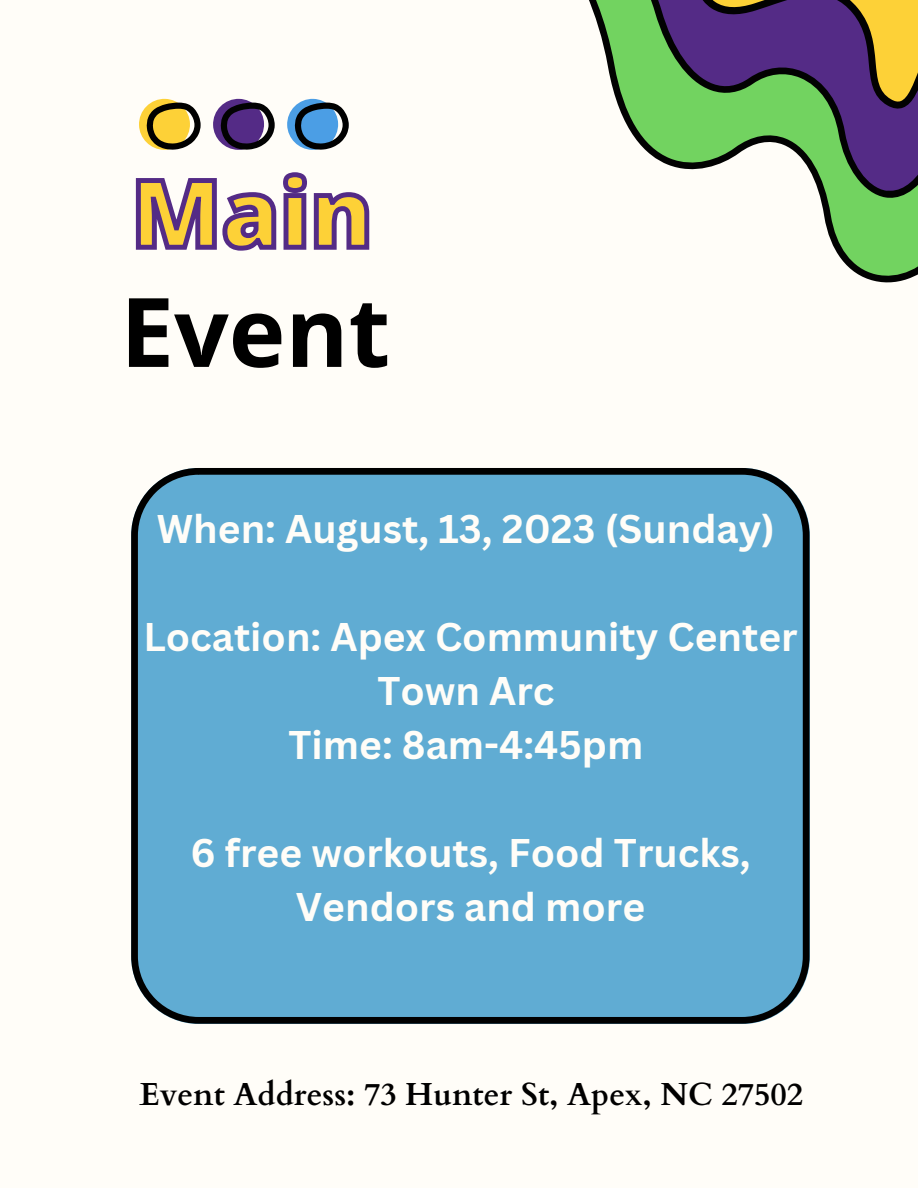
<style>
.page{position:relative;width:918px;height:1188px;background:#fffdf8}
.page>*{position:absolute;margin:0;border:0;box-sizing:border-box;transform-origin:0 0}
.t1{font:700 96px "Open Sans";color:#000}
.t2{font:800 93.45px "Open Sans";color:#fdd137}
.t3{font:700 39px/54px "Canva Sans";color:#fffdf8;text-align:center}
.t4{font:700 31.95px "Cardo";color:#000}
</style>
<div class="page">
<svg style="left:589px;top:0;width:329px;height:280px"></svg>
<div style="left:131px;top:468px;width:679px;height:556px;background:#60acd3"></div>
<svg style="left:135px;top:172px;width:235px;height:79px"></svg>
<svg style="left:139px;top:98px;width:62px;height:52px"></svg>
<svg style="left:213px;top:98px;width:62px;height:52px"></svg>
<svg style="left:287px;top:98px;width:62px;height:52px"></svg>
<p class="t2" style="left:131px;top:147px;width:243px">Main</p>
<p class="t1" style="left:120px;top:264px;width:271px">Event</p>
<p class="t3" style="left:157px;top:501px;width:620px">When: August, 13, 2023 (Sunday)</p>
<p class="t3" style="left:143px;top:609px;width:656px">Location: Apex Community Center<br>Town Arc</p>
<p class="t3" style="left:289px;top:717px;width:356px">Time: 8am-4:45pm</p>
<p class="t3" style="left:190px;top:825px;width:562px">6 free workouts, Food Trucks,<br>Vendors and more</p>
<p class="t4" style="left:139px;top:1073px;width:665px">Event Address: 73 Hunter St, Apex, NC 27502</p>
</div>
